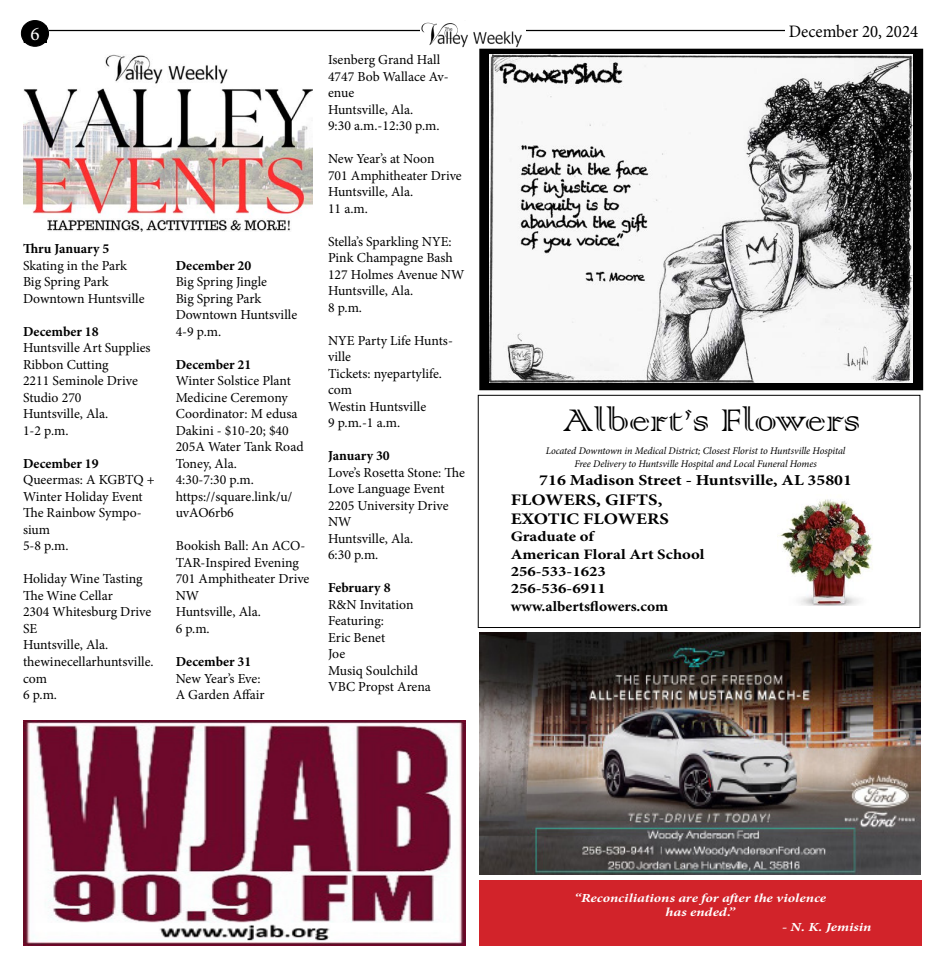
<style>
.page{position:relative;width:945px;height:968px;background:#fff}
.page>*{position:absolute;margin:0;border:0;box-sizing:border-box;transform-origin:0 0}
.t1{font:41.5px "Colonna";color:#000;scale:1.09 1}
.t2{font:19.12px "Minion Pro";color:#fff}
.t3{font:17.5px "Minion Pro";color:#000;scale:.96 1}
.t4{font:700 16.12px/19.4px "Minion Pro";color:#000;scale:1.16 1}
.t5{font:700 15.25px "Minion Pro";color:#000;scale:1.16 1}
.t6{font:700 14.38px/17.4px "Minion Pro";color:#000;scale:1.16 1}
.t7{font:13.75px/16.5px "Minion Pro";color:#000}
.t8{font:700 13.75px "Minion Pro";color:#000}
.t9{font:italic 700 12.38px/14.9px "Minion Pro";letter-spacing:-.005em;color:#fff;text-align:center;scale:1.21 1}
.t10{font:italic 10.25px/13px "Minion Pro";letter-spacing:-.01em;color:#000;text-align:center}
</style>
<div class="page">
<div style="left:21px;top:21px;width:28px;height:25px;background:#000;border-radius:50%"></div>
<div style="left:21px;top:20px;width:28px;height:26px;border:1px solid #000;border-radius:50%"></div>
<hr style="left:49px;top:30px;width:736px;height:1px;background:#000">
<svg style="left:479px;top:30px;width:47px;height:19px"></svg>
<img style="left:420px;top:22px;width:105px;height:26px">
<div style="left:480px;top:49px;width:443px;height:341px;background:#000"></div>
<div style="left:479px;top:49px;width:444px;height:341px;border:1px solid #000"></div>
<img style="left:490px;top:54px;width:423px;height:328px">
<img style="left:23px;top:54px;width:290px;height:177px">
<img style="left:479px;top:632px;width:441px;height:242px">
<div style="left:479px;top:880px;width:443px;height:65px;background:#d2232a"></div>
<div style="left:478px;top:395px;width:442px;height:233px;border:1px solid #000"></div>
<img style="left:777px;top:499px;width:96px;height:106px">
<img style="left:23px;top:720px;width:443px;height:225px">
<h2 class="t2" style="left:31px;top:21px;width:11px">6</h2>
<p class="t3" style="left:789px;top:19px;width:136px">December 20, 2024</p>
<p class="t8" style="left:23px;top:239px;width:88px">Thru January 5</p>
<p class="t7" style="left:23px;top:257px;width:123px">Skating in the Park<br>Big Spring Park<br>Downtown Huntsville</p>
<p class="t8" style="left:23px;top:322px;width:77px">December 18</p>
<p class="t7" style="left:23px;top:340px;width:129px">Huntsville Art Supplies<br>Ribbon Cutting<br>2211 Seminole Drive<br>Studio 270<br>Huntsville, Ala.<br>1-2 p.m.</p>
<p class="t8" style="left:23px;top:454px;width:77px">December 19</p>
<p class="t7" style="left:23px;top:472px;width:133px">Queermas: A KGBTQ +<br>Winter Holiday Event<br>The Rainbow Sympo&shy;sium<br>5-8 p.m.</p>
<p class="t7" style="left:23px;top:571px;width:132px">Holiday Wine Tasting<br>The Wine Cellar<br>2304 Whitesburg Drive<br>SE<br>Huntsville, Ala. thewinecellarhuntsville. com<br>6 p.m.</p>
<p class="t8" style="left:176px;top:256px;width:77px">December 20</p>
<p class="t7" style="left:176px;top:274px;width:123px">Big Spring Jingle<br>Big Spring Park<br>Downtown Huntsville<br>4-9 p.m.</p>
<p class="t8" style="left:176px;top:355px;width:77px">December 21</p>
<p class="t7" style="left:176px;top:373px;width:129px">Winter Solstice Plant<br>Medicine Ceremony<br>Coordinator: M edusa<br>Dakini - $10-20; $40<br>205A Water Tank Road<br>Toney, Ala.<br>4:30-7:30 p.m. https://square.link/u/ uvAO6rb6</p>
<p class="t7" style="left:176px;top:538px;width:135px">Bookish Ball: An ACO-<br>TAR-Inspired Evening<br>701 Amphitheater Drive<br>NW<br>Huntsville, Ala.<br>6 p.m.</p>
<p class="t8" style="left:176px;top:652px;width:77px">December 31</p>
<p class="t7" style="left:176px;top:670px;width:90px">New Year’s Eve:<br>A Garden Affair</p>
<p class="t7" style="left:328px;top:52px;width:122px">Isenberg Grand Hall<br>4747 Bob Wallace Av&shy;enue<br>Huntsville, Ala.<br>9:30 a.m.-12:30 p.m.</p>
<p class="t7" style="left:328px;top:151px;width:135px">New Year’s at Noon<br>701 Amphitheater Drive<br>Huntsville, Ala.<br>11 a.m.</p>
<p class="t7" style="left:328px;top:233px;width:138px">Stella’s Sparkling NYE:<br>Pink Champagne Bash<br>127 Holmes Avenue NW<br>Huntsville, Ala.<br>8 p.m.</p>
<p class="t7" style="left:328px;top:332px;width:126px">NYE Party Life Hunts&shy;ville<br>Tickets: nyepartylife. com<br>Westin Huntsville<br>9 p.m.-1 a.m.</p>
<p class="t8" style="left:328px;top:446px;width:63px">January 30</p>
<p class="t7" style="left:328px;top:464px;width:138px">Love’s Rosetta Stone: The<br>Love Language Event<br>2205 University Drive<br>NW<br>Huntsville, Ala.<br>6:30 p.m.</p>
<p class="t8" style="left:328px;top:578px;width:64px">February 8</p>
<p class="t7" style="left:328px;top:596px;width:104px">R&amp;N Invitation<br>Featuring:<br>Eric Benet<br>Joe<br>Musiq Soulchild<br>VBC Propst Arena</p>
<h1 class="t1" style="left:563px;top:393px;width:274px">Albert’s Flowers</h1>
<p class="t10" style="left:546px;top:444px;width:301px">Located Downtown in Medical District; Closest Florist to Huntsville Hospital<br>Free Delivery to Huntsville Hospital and Local Funeral Homes</p>
<p class="t5" style="left:539px;top:469px;width:271px">716 Madison Street - Huntsville, AL 35801</p>
<p class="t4" style="left:511px;top:489px;width:138px">FLOWERS, GIFTS,<br>EXOTIC FLOWERS</p>
<p class="t6" style="left:511px;top:528px;width:169px">Graduate of<br>American Floral Art School<br>256-533-1623<br>256-536-6911 www.albertsflowers.com</p>
<p class="t9" style="left:574px;top:890px;width:210px">“Reconciliations are for after the violence has ended.”</p>
<p class="t9" style="left:782px;top:919px;width:75px">- N. K. Jemisin</p>
</div>
